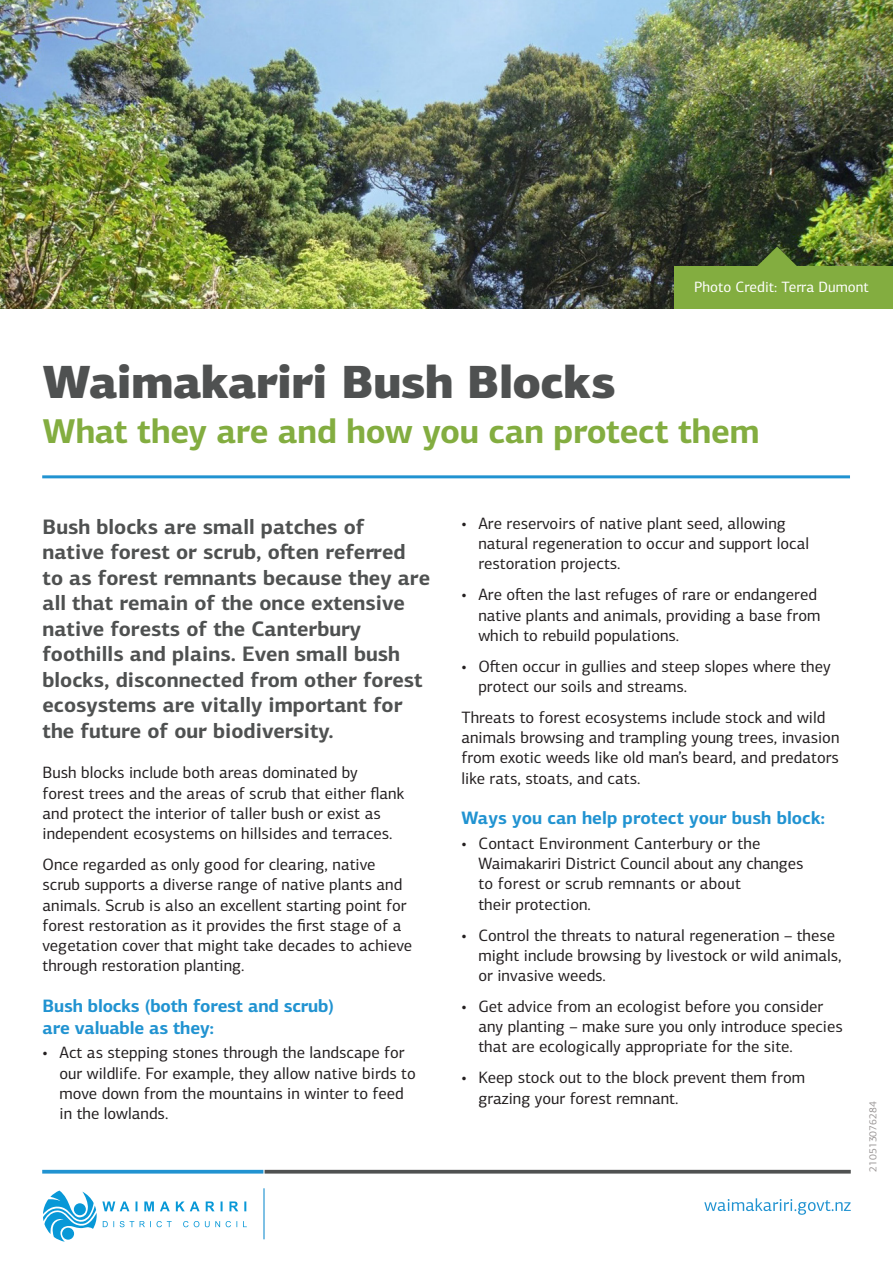
<style>
.page{position:relative;width:893px;height:1263px;background:#fff}
.page>*{position:absolute;margin:0;border:0;box-sizing:border-box;transform-origin:0 0}
.Heading{font:900 46.5px "PF Centro Sans Pro";letter-spacing:-.015em;color:#4f5151}
.Heading-2{font:700 34.5px "PF Centro Sans Pro";letter-spacing:-.01em;color:#83ad40}
.Subheading_2{font:700 21px/25.5px "PF Centro Sans Pro";color:#4f5151}
.Subheading_1{font:700 18px/21.8px "PF Centro Sans Pro";letter-spacing:-.01em;color:#2193d1}
.Body_Copy{font:16.5px/20.2px "PF Centro Sans Pro";color:#231f20}
.Body_Copy-2{font:15px "PF Centro Sans Pro";color:#fff}
.t1{font:10.5px "PF Centro Sans Pro";color:#979393}
</style>
<div class="page">
<svg style="left:43px;top:1190px;width:204px;height:52px"></svg>
<hr style="left:263px;top:1188px;width:2px;height:51px;background:#2193d1">
<svg style="left:704px;top:1198px;width:147px;height:17px"></svg>
<hr style="left:265px;top:1170px;width:586px;height:3px;background:#4f5151">
<hr style="left:42px;top:1170px;width:221px;height:3px;background:#2193d1">
<hr style="left:42px;top:475px;width:808px;height:3px;background:#2193d1">
<img style="left:0;top:0;width:893px;height:308px">
<div style="left:674px;top:266px;width:219px;height:42px;background:#83ad40"></div>
<svg style="left:755px;top:247px;width:44px;height:19px"></svg>
<p class="Body_Copy-2" style="left:694px;top:278px;width:176px">Photo Credit: Terra Dumont</p>
<p class="Heading" style="left:43px;top:351px;width:574px">Waimakariri Bush Blocks</p>
<p class="Heading-2" style="left:43px;top:409px;width:718px">What they are and how you can protect them</p>
<p class="Subheading_2" style="left:43px;top:514px;width:389px">Bush blocks are small patches of native forest or scrub, often referred to as forest remnants because they are all that remain of the once extensive native forests of the Canterbury foothills and plains. Even small bush blocks, disconnected from other forest ecosystems are vitally important for the future of our biodiversity.</p>
<p class="Body_Copy" style="left:43px;top:763px;width:363px">Bush blocks include both areas dominated by<br>forest trees and the areas of scrub that either flank and protect the interior of taller bush or exist as independent ecosystems on hillsides and terraces.</p>
<p class="Body_Copy" style="left:43px;top:854px;width:371px">Once regarded as only good for clearing, native scrub supports a diverse range of native plants and animals. Scrub is also an excellent starting point for forest restoration as it provides the first stage of a vegetation cover that might take decades to achieve through restoration planting.</p>
<p class="Subheading_1" style="left:43px;top:995px;width:293px">Bush blocks (both forest and scrub) are valuable as they:</p>
<p class="Body_Copy" style="left:60px;top:1043px;width:358px;text-indent:-17px">• Act as stepping stones through the landscape for our wildlife. For example, they allow native birds to move down from the mountains in winter to feed in the lowlands.</p>
<p class="Body_Copy" style="left:478px;top:513px;width:332px;text-indent:-17px">• Are reservoirs of native plant seed, allowing natural regeneration to occur and support local restoration projects.</p>
<p class="Body_Copy" style="left:478px;top:584px;width:344px;text-indent:-17px">• Are often the last refuges of rare or endangered native plants and animals, providing a base from which to rebuild populations.</p>
<p class="Body_Copy" style="left:478px;top:656px;width:354px;text-indent:-17px">• Often occur in gullies and steep slopes where they protect our soils and streams.</p>
<p class="Body_Copy" style="left:461px;top:707px;width:380px">Threats to forest ecosystems include stock and wild animals browsing and trampling young trees, invasion from exotic weeds like old man’s beard, and predators like rats, stoats, and cats.</p>
<p class="Subheading_1" style="left:461px;top:807px;width:365px">Ways you can help protect your bush block:</p>
<p class="Body_Copy" style="left:478px;top:833px;width:326px;text-indent:-17px">• Contact Environment Canterbury or the Waimakariri District Council about any changes to forest or scrub remnants or about<br>their protection.</p>
<p class="Body_Copy" style="left:478px;top:925px;width:365px;text-indent:-17px">• Control the threats to natural regeneration – these might include browsing by livestock or wild animals, or invasive weeds.</p>
<p class="Body_Copy" style="left:478px;top:996px;width:366px;text-indent:-17px">• Get advice from an ecologist before you consider any planting – make sure you only introduce species that are ecologically appropriate for the site.</p>
<p class="Body_Copy" style="left:478px;top:1068px;width:328px;text-indent:-17px">• Keep stock out to the block prevent them from grazing your forest remnant.</p>
<p class="t1" style="left:866px;top:1172px;width:72px;rotate:-90deg">210513076284</p>
</div>
